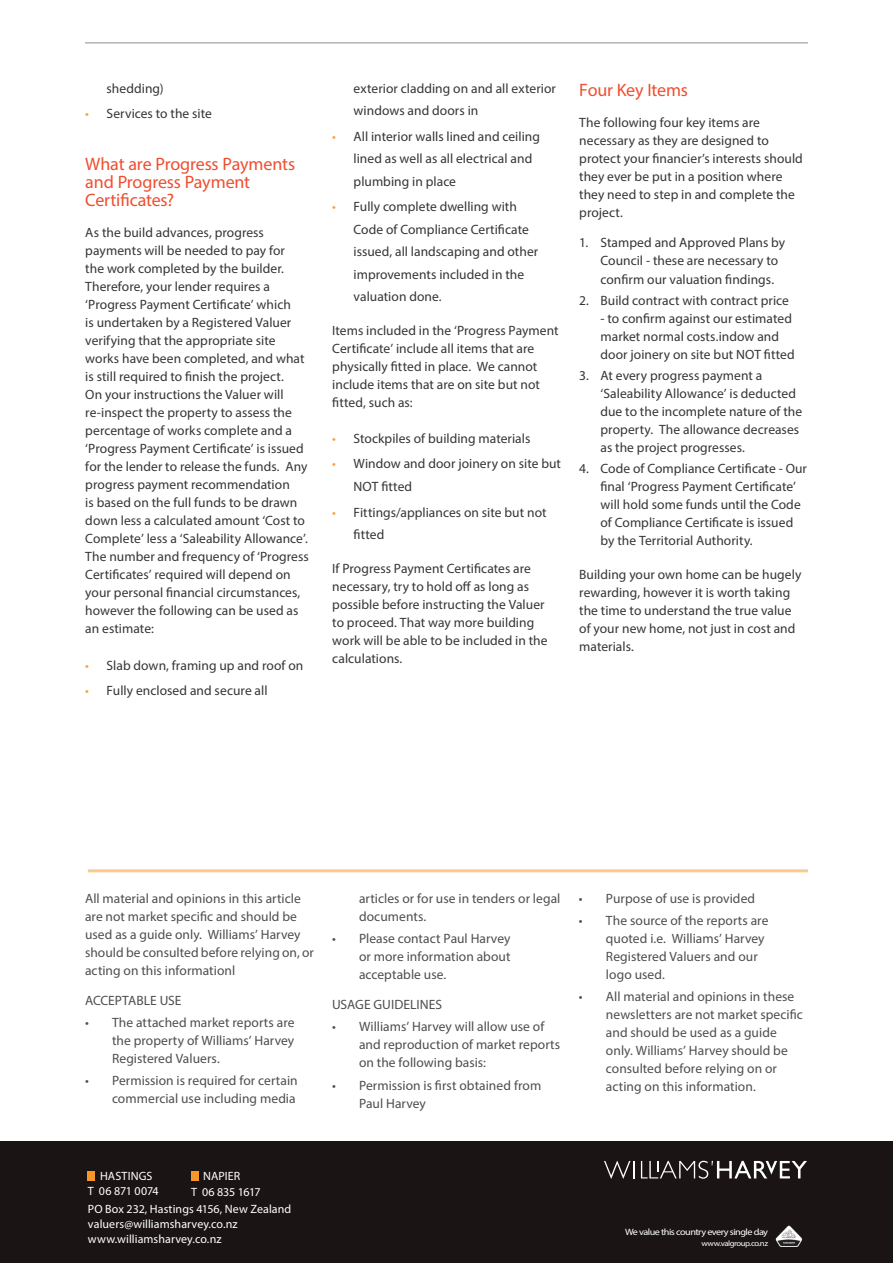
<style>
.page{position:relative;width:893px;height:1263px;background:#fff}
.page>*{position:absolute;margin:0;border:0;box-sizing:border-box;transform-origin:0 0}
.Sub_heading{font:18px/18px "Myriad Pro";letter-spacing:-.01em;color:#ef4e2f}
.Sub_heading-2{font:13.5px/18px "Myriad Pro";letter-spacing:.005em;color:#373435}
.Alt_subhead_CV{font:13.5px/18px "Myriad Pro";letter-spacing:.005em;color:#4f4e4f}
.Body_text{font:12px/15px "Myriad Pro";letter-spacing:.005em;color:#fff}
.t1{font:9.15px "Myriad Pro";letter-spacing:-.05em;color:#fff;scale:1.11 1}
.t2{font:7.8px "Myriad Pro";letter-spacing:-.05em;color:#fff;scale:1.11 1}
.s1{color:#f9a03d}
</style>
<div class="page">
<div style="left:0;top:1141px;width:893px;height:122px;background:#1a1415"></div>
<svg style="left:604px;top:1160px;width:203px;height:19px"></svg>
<div style="left:88px;top:1171px;width:7px;height:10px;background:#f79727"></div>
<div style="left:191px;top:1171px;width:7px;height:10px;background:#f79727"></div>
<img style="left:775px;top:1225px;width:28px;height:22px">
<hr style="left:88px;top:869px;width:720px;height:3px;background:#fcc88e">
<hr style="left:85px;top:43px;width:723px;height:1px;background:#1a1415">
<p class="Sub_heading-2" style="left:107px;top:79px;width:59px">shedding)</p>
<p class="Sub_heading-2" style="left:85px;top:105px;width:128px"><span class="s1">•</span> Services to the site</p>
<p class="Sub_heading" style="left:85px;top:155px;width:211px">What are Progress Payments and Progress Payment<br>Certificates?</p>
<p class="Sub_heading-2" style="left:85px;top:223px;width:225px">As the build advances, progress payments will be needed to pay for<br>the work completed by the builder.<br>Therefore, your lender requires a ‘Progress Payment Certificate’ which<br>is undertaken by a Registered Valuer verifying that the appropriate site works have been completed, and what is still required to finish the project.<br>On your instructions the Valuer will re-inspect the property to assess the percentage of works complete and a ‘Progress Payment Certificate’ is issued for the lender to release the funds. Any progress payment recommendation<br>is based on the full funds to be drawn down less a calculated amount ‘Cost to Complete’ less a ‘Saleability Allowance’.<br>The number and frequency of ‘Progress Certificates’ required will depend on your personal financial circumstances, however the following can be used as an estimate:</p>
<p class="Sub_heading-2" style="left:85px;top:656px;width:220px"><span class="s1">•</span> Slab down, framing up and roof on</p>
<p class="Sub_heading-2" style="left:85px;top:682px;width:184px"><span class="s1">•</span> Fully enclosed and secure all</p>
<p class="Sub_heading-2" style="left:354px;top:77px;width:204px;line-height:22.5px">exterior cladding on and all exterior windows and doors in</p>
<p class="Sub_heading-2" style="left:354px;top:125px;width:188px;line-height:22.5px;text-indent:-21px"><span class="s1">•</span> All interior walls lined and ceiling lined as well as all electrical and plumbing in place</p>
<p class="Sub_heading-2" style="left:354px;top:195px;width:186px;line-height:22.5px;text-indent:-21px"><span class="s1">•</span> Fully complete dwelling with<br>Code of Compliance Certificate issued, all landscaping and other improvements included in the valuation done.</p>
<p class="Sub_heading-2" style="left:332px;top:322px;width:228px">Items included in the ‘Progress Payment Certificate’ include all items that are physically fitted in place. We cannot include items that are on site but not fitted, such as:</p>
<p class="Sub_heading-2" style="left:332px;top:429px;width:200px"><span class="s1">•</span> Stockpiles of building materials</p>
<p class="Sub_heading-2" style="left:354px;top:452px;width:209px;line-height:22.5px;text-indent:-21px"><span class="s1">•</span> Window and door joinery on site but<br>NOT fitted</p>
<p class="Sub_heading-2" style="left:354px;top:501px;width:195px;line-height:22.5px;text-indent:-21px"><span class="s1">•</span> Fittings/appliances on site but not fitted</p>
<p class="Sub_heading-2" style="left:332px;top:559px;width:217px">If Progress Payment Certificates are necessary, try to hold off as long as possible before instructing the Valuer to proceed. That way more building work will be able to be included in the calculations.</p>
<p class="Sub_heading" style="left:579px;top:81px;width:110px">Four Key Items</p>
<p class="Sub_heading-2" style="left:579px;top:113px;width:225px">The following four key items are necessary as they are designed to protect your financier’s interests should they ever be put in a position where they need to step in and complete the project.</p>
<p class="Sub_heading-2" style="left:600px;top:234px;width:186px;text-indent:-21px">1. Stamped and Approved Plans by<br>Council - these are necessary to confirm our valuation findings.</p>
<p class="Sub_heading-2" style="left:579px;top:291px;width:211px">2. Build contract with contract price</p>
<p class="Sub_heading-2" style="left:600px;top:309px;width:196px">- to confirm against our estimated market normal costs.indow and door joinery on site but NOT fitted</p>
<p class="Sub_heading-2" style="left:600px;top:366px;width:203px;text-indent:-21px">3. At every progress payment a ‘Saleability Allowance’ is deducted due to the incomplete nature of the property. The allowance decreases as the project progresses.</p>
<p class="Sub_heading-2" style="left:600px;top:459px;width:208px;text-indent:-21px">4. Code of Compliance Certificate - Our final ‘Progress Payment Certificate’ will hold some funds until the Code of Compliance Certificate is issued by the Territorial Authority.</p>
<p class="Sub_heading-2" style="left:579px;top:565px;width:224px">Building your own home can be hugely rewarding, however it is worth taking the time to understand the true value of your new home, not just in cost and materials.</p>
<p class="Alt_subhead_CV" style="left:85px;top:889px;width:230px">All material and opinions in this article are not market specific and should be used as a guide only. Williams’ Harvey should be consulted before relying on, or acting on this informationl</p>
<p class="Alt_subhead_CV" style="left:85px;top:991px;width:98px">ACCEPTABLE USE</p>
<p class="Alt_subhead_CV" style="left:112px;top:1013px;width:184px;text-align:justify;text-indent:-27px">• The attached market reports are the property of Williams’ Harvey Registered Valuers.</p>
<p class="Alt_subhead_CV" style="left:85px;top:1072px;width:214px;text-align:right">• Permission is required for certain commercial use including media</p>
<p class="Alt_subhead_CV" style="left:359px;top:889px;width:203px">articles or for use in tenders or legal documents.</p>
<p class="Alt_subhead_CV" style="left:359px;top:929px;width:153px;text-align:justify;text-indent:-27px">• Please contact Paul Harvey or more information about acceptable use.</p>
<p class="Alt_subhead_CV" style="left:332px;top:995px;width:112px">USAGE GUIDELINES</p>
<p class="Alt_subhead_CV" style="left:359px;top:1018px;width:203px;text-indent:-27px">• Williams’ Harvey will allow use of and reproduction of market reports on the following basis:</p>
<p class="Alt_subhead_CV" style="left:359px;top:1076px;width:184px;text-indent:-27px">• Permission is first obtained from<br>Paul Harvey</p>
<p class="Alt_subhead_CV" style="left:579px;top:889px;width:178px">• Purpose of use is provided</p>
<p class="Alt_subhead_CV" style="left:606px;top:911px;width:164px;text-indent:-27px">• The source of the reports are quoted i.e. Williams’ Harvey<br>Registered Valuers and our logo used.</p>
<p class="Alt_subhead_CV" style="left:606px;top:988px;width:199px;text-indent:-27px">• All material and opinions in these newsletters are not market specific and should be used as a guide only. Williams’ Harvey should be consulted before relying on or acting on this information.</p>
<p class="Body_text" style="left:88px;top:1169px;width:72px;text-align:center">HASTINGS<br>T 06 871 0074</p>
<p class="Body_text" style="left:191px;top:1169px;width:71px;text-indent:12px">NAPIER<br>T 06 835 1617</p>
<p class="Body_text" style="left:88px;top:1201px;width:205px">PO Box 232, Hastings 4156, New Zealand</p>
<p class="Body_text" style="left:88px;top:1216px;width:151px">valuers@williamsharvey.co.nz www.williamsharvey.co.nz</p>
<p class="t1" style="left:625px;top:1226px;width:130px">We value this country every single day</p>
<p class="t2" style="left:701px;top:1238px;width:62px">www.valgroup.co.nz</p>
</div>
